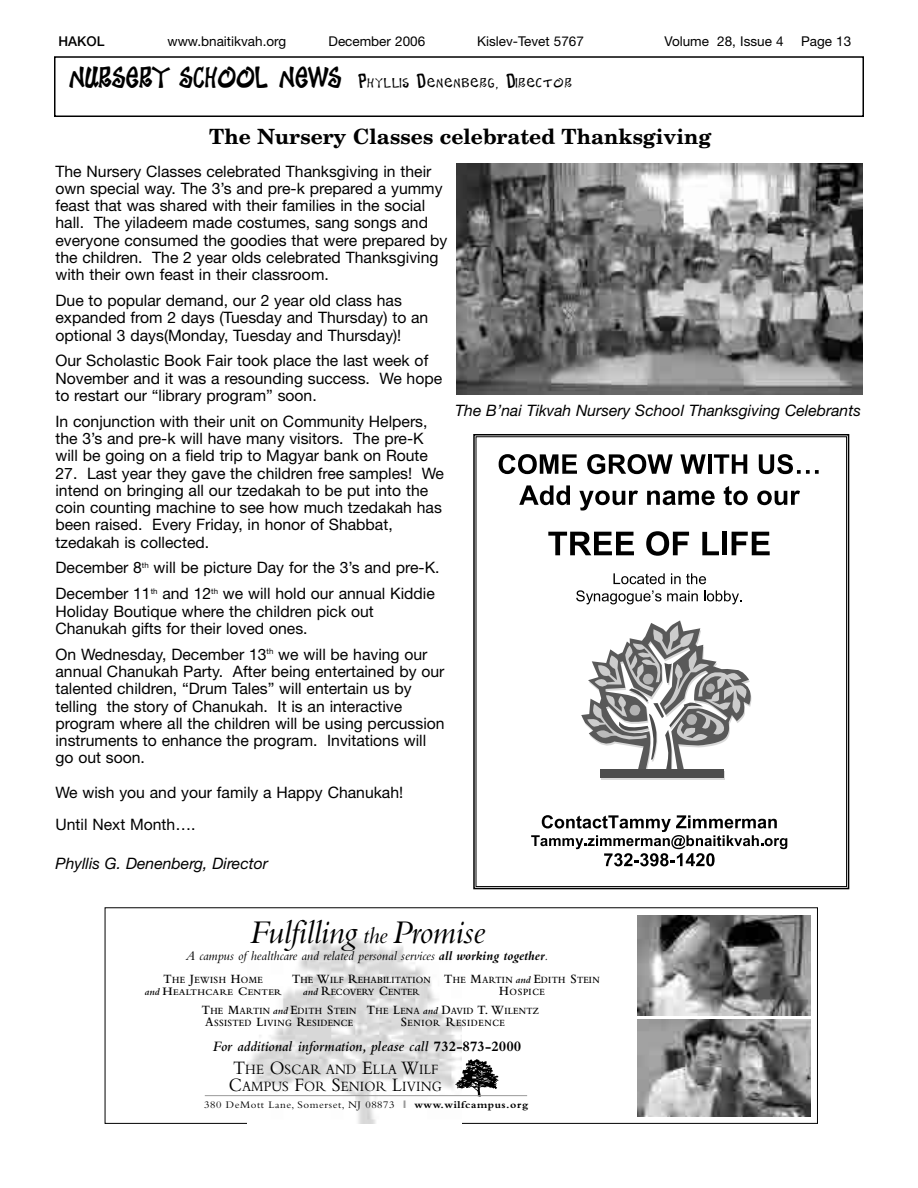
<style>
.page{position:relative;width:918px;height:1188px;background:#fff}
.page>*{position:absolute;margin:0;border:0;box-sizing:border-box;transform-origin:0 0}
.t1{font:34.5px "Bembo Italic+DDROFT";letter-spacing:-.015em;color:#000}
.t2{font:700 21px "New Century Schlbk";color:#000}
.t3{font:500 18px "Beach Type";color:#000}
.t4{font:15.75px/17.2px "Helvetica Neue";color:#000}
.t5{font:italic 15.75px "Helvetica Neue";color:#000}
.t6{font:15px "Bembo Semibold Italic+URVQHX";color:#000}
.t7{font:14.85px/17.1px "Bembo+UVLAAB";letter-spacing:.005em;color:#000;scale:.91 1}
.t8{font:13.5px "Helvetica Neue";color:#000}
.t9{font:13.5px "Bembo Italic+DDROFT";color:#000}
.t10{font:500 13.5px "Helvetica Neue";color:#000}
.t11{font:10.5px "Bembo+UVLAAB";letter-spacing:.05em;color:#000;scale:1.05 1}
.t12{font:9.9px/12px "Bembo Semibold+RDJKHU";letter-spacing:.035em;color:#000;text-align:center;scale:.91 1}
.t13{font:9.9px/12px "Bembo Semibold+RDJKHU";letter-spacing:.015em;color:#000;text-align:center;scale:.91 1}
.t14{font:9px "Bembo Semibold+RDJKHU";letter-spacing:.035em;color:#000;scale:1.05 1}
.s1{font-size:27px}
.s2{font-size:24px}
.s3{font-family:"Bembo Bold Italic+RMRQFY"}
.s4{font-size:13.2px}
.s5{font-family:"Bembo Semibold Italic+URVQHX";font-size:10.5px}
.s6{font-size:12px}
.s7{font-family:"Bembo Bold+AKUIQI"}
.s8{font-size:19.8px}
.s9{font-family:"Helvetica Neue Heavy Cond+HVZRHH";color:#999}
</style>
<div class="page">
<div style="left:54px;top:56px;width:810px;height:61px;border:2px solid #000"></div>
<img style="left:457px;top:164px;width:405px;height:231px">
<div style="left:105px;top:908px;width:713px;height:216px;border:1px solid #000"></div>
<img style="left:638px;top:1020px;width:173px;height:96px">
<img style="left:637px;top:915px;width:173px;height:100px">
<img style="left:247px;top:939px;width:215px;height:184px">
<svg style="left:455px;top:1059px;width:43px;height:36px"></svg>
<hr style="left:205px;top:1095px;width:322px;height:1px;background:#999">
<svg style="left:499px;top:454px;width:78px;height:20px"></svg>
<svg style="left:587px;top:454px;width:86px;height:20px"></svg>
<svg style="left:680px;top:454px;width:26px;height:20px"></svg>
<hr style="left:708px;top:454px;width:4px;height:20px;background:#000">
<svg style="left:714px;top:454px;width:33px;height:20px"></svg>
<svg style="left:759px;top:454px;width:60px;height:20px"></svg>
<svg style="left:519px;top:485px;width:51px;height:20px"></svg>
<svg style="left:579px;top:491px;width:59px;height:20px"></svg>
<svg style="left:647px;top:491px;width:68px;height:14px"></svg>
<svg style="left:724px;top:486px;width:24px;height:19px"></svg>
<svg style="left:757px;top:491px;width:43px;height:14px"></svg>
<svg style="left:548px;top:532px;width:86px;height:23px"></svg>
<svg style="left:646px;top:531px;width:43px;height:25px"></svg>
<svg style="left:702px;top:532px;width:17px;height:23px"></svg>
<div style="left:722px;top:532px;width:5px;height:23px;background:#000"></div>
<svg style="left:732px;top:532px;width:38px;height:23px"></svg>
<svg style="left:613px;top:573px;width:52px;height:11px"></svg>
<svg style="left:671px;top:573px;width:35px;height:11px"></svg>
<svg style="left:576px;top:590px;width:85px;height:14px"></svg>
<svg style="left:667px;top:591px;width:31px;height:10px"></svg>
<svg style="left:704px;top:591px;width:38px;height:13px"></svg>
<svg style="left:531px;top:815px;width:256px;height:51px"></svg>
<div style="left:601px;top:771px;width:123px;height:9px;background:#d9d9d9"></div>
<svg style="left:581px;top:620px;width:171px;height:158px"></svg>
<div style="left:473px;top:434px;width:376px;height:455px;border:2px solid #000"></div>
<p class="t10" style="left:58px;top:36px;width:48px">HAKOL</p>
<p class="t8" style="left:167px;top:36px;width:120px">www.bnaitikvah.org</p>
<p class="t8" style="left:329px;top:36px;width:98px">December 2006</p>
<p class="t8" style="left:477px;top:36px;width:108px">Kislev-Tevet 5767</p>
<p class="t8" style="left:665px;top:36px;width:121px">Volume 28, Issue 4</p>
<p class="t8" style="left:801px;top:36px;width:52px">Page 13</p>
<p class="t3" style="left:69px;top:72px;width:504px"><span class="s1">NURSERY SCHOOL NEWS</span> Phyllis Denenberg, Director</p>
<h2 class="t2" style="left:209px;top:129px;width:504px">The Nursery Classes celebrated Thanksgiving</h2>
<p class="t4" style="left:56px;top:164px;width:393px">The Nursery Classes celebrated Thanksgiving in their own special way. The 3’s and pre-k prepared a yummy feast that was shared with their families in the social hall. The yiladeem made costumes, sang songs and everyone consumed the goodies that were prepared by the children. The 2 year olds celebrated Thanksgiving with their own feast in their classroom.</p>
<p class="t4" style="left:56px;top:293px;width:374px">Due to popular demand, our 2 year old class has expanded from 2 days (Tuesday and Thursday) to an optional 3 days(Monday, Tuesday and Thursday)!</p>
<p class="t4" style="left:56px;top:354px;width:388px">Our Scholastic Book Fair took place the last week of<br>November and it was a resounding success. We hope to restart our “library program” soon.</p>
<p class="t4" style="left:56px;top:414px;width:374px">In conjunction with their unit on Community Helpers, the 3’s and pre-k will have many visitors. The pre-K will be going on a field trip to Magyar bank on Route</p>
<p class="t4" style="left:56px;top:466px;width:390px">27. Last year they gave the children free samples! We intend on bringing all our tzedakah to be put into the coin counting machine to see how much tzedakah has been raised. Every Friday, in honor of Shabbat, tzedakah is collected.</p>
<p class="t4" style="left:56px;top:556px;width:386px;line-height:26px">December 8<sup>th</sup> will be picture Day for the 3’s and pre-K.<br>December 11<sup>th</sup> and 12<sup>th</sup> we will hold our annual Kiddie</p>
<p class="t4" style="left:56px;top:604px;width:320px">Holiday Boutique where the children pick out<br>Chanukah gifts for their loved ones.</p>
<p class="t4" style="left:55px;top:647px;width:391px">On Wednesday, December 13<sup>th</sup> we will be having our annual Chanukah Party. After being entertained by our talented children, “Drum Tales” will entertain us by telling the story of Chanukah. It is an interactive program where all the children will be using percussion instruments to enhance the program. Invitations will go out soon.</p>
<p class="t4" style="left:55px;top:778px;width:349px;line-height:32.2px">We wish you and your family a Happy Chanukah!<br>Until Next Month….</p>
<p class="t5" style="left:55px;top:854px;width:214px">Phyllis G. Denenberg, Director</p>
<p class="t5" style="left:455px;top:401px;width:407px">The B’nai Tikvah Nursery School Thanksgiving Celebrants</p>
<h1 class="t1" style="left:249px;top:920px;width:238px">Fulfilling <span class="s2">the</span> Promise</h1>
<p class="t9" style="left:186px;top:951px;width:364px">A campus of healthcare and related personal services <span class="s3">all working together</span>.</p>
<p class="t12" style="left:164px;top:974px;width:110px"><span class="s4">T</span>HE <span class="s4">J</span>EWISH <span class="s4">H</span>OME</p>
<p class="t14" style="left:145px;top:989px;width:132px"><span class="s5">and</span> <span class="s6">H</span>EALTHCARE <span class="s6">C</span>ENTER</p>
<p class="t13" style="left:292px;top:974px;width:154px"><span class="s4">T</span>HE <span class="s4">W</span>ILF <span class="s4">R</span>EHABILITATION <span class="s5">and</span> <span class="s4">R</span>ECOVERY <span class="s4">C</span>ENTER</p>
<p class="t12" style="left:444px;top:975px;width:172px"><span class="s4">T</span>HE <span class="s4">M</span>ARTIN <span class="s5">and</span> <span class="s4">E</span>DITH <span class="s4">S</span>TEIN<br><span class="s4">H</span>OSPICE</p>
<p class="t12" style="left:367px;top:1006px;width:191px"><span class="s4">T</span>HE <span class="s4">L</span>ENA <span class="s5">and</span> <span class="s4">D</span>AVID <span class="s4">T. W</span>ILENTZ<br><span class="s4">S</span>ENIOR <span class="s4">R</span>ESIDENCE</p>
<p class="t12" style="left:202px;top:1006px;width:171px"><span class="s4">T</span>HE <span class="s4">M</span>ARTIN <span class="s5">and</span> <span class="s4">E</span>DITH <span class="s4">S</span>TEIN<br><span class="s4">A</span>SSISTED <span class="s4">L</span>IVING <span class="s4">R</span>ESIDENCE</p>
<p class="t6" style="left:213px;top:1041px;width:310px">For additional information, please call <span class="s7">732-873-2000</span></p>
<p class="t7" style="left:229px;top:1062px;width:235px"><span class="s8">T</span>HE <span class="s8">O</span>SCAR AND <span class="s8">E</span>LLA <span class="s8">W</span>ILF<br><span class="s8">C</span>AMPUS <span class="s8">F</span>OR <span class="s8">S</span>ENIOR <span class="s8">L</span>IVING</p>
<p class="t11" style="left:204px;top:1101px;width:310px">380 DeMott Lane, Somerset, NJ 08873 <span class="s9">I</span> <span class="s7">www.wilfcampus.org</span></p>
</div>
